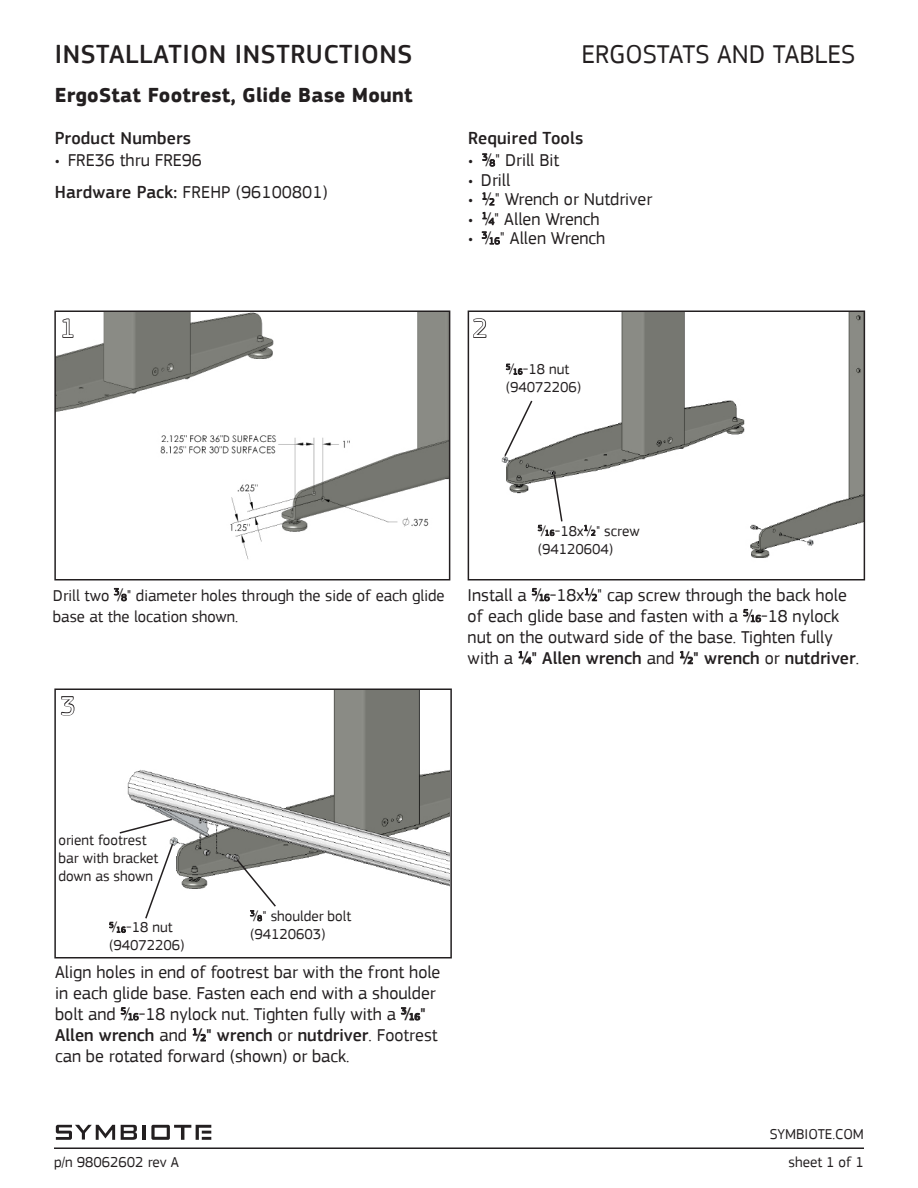
<style>
.page{position:relative;width:918px;height:1188px;background:#fff}
.page>*{position:absolute;margin:0;border:0;box-sizing:border-box;transform-origin:0 0}
.t1{font:500 27px "PF Square Sans Pro";letter-spacing:.02em;color:#231f20}
.t2{font:27px "PF Square Sans Pro";color:#231f20}
.t3{font:27px "PF Square Sans Pro";color:#fff}
._5-Product_Name_14PT{font:700 21px "PF Square Sans Pro";letter-spacing:.01em;color:#231f20}
._6-Product_Number_12{font:18px/21px "PF Square Sans Pro";color:#231f20}
._6-Product_Number_12-2{font:500 18px "PF Square Sans Pro";letter-spacing:.01em;color:#231f20}
.t4{font:16.5px/21px "PF Square Sans Pro";color:#231f20}
._7-Parts_10PT{font:15px/18px "PF Square Sans Pro";color:#231f20}
._4-Footer_Right_10PT{font:15px "PF Square Sans Pro";color:#231f20}
.s1{font-weight:500}
.s2{font-size:9.9px}
.s3{font-size:8.25px}
.s4{font-size:18px}
.s5{font-weight:500;font-size:9.9px}
</style>
<div class="page">
<hr style="left:54px;top:1147px;width:810px;height:2px;background:#231f20">
<svg style="left:121px;top:1125px;width:16px;height:15px"></svg>
<hr style="left:143px;top:1125px;width:3px;height:15px;background:#231f20">
<svg style="left:56px;top:1125px;width:59px;height:15px"></svg>
<svg style="left:151px;top:1125px;width:60px;height:15px"></svg>
<svg style="left:482px;top:154px;width:13px;height:12px"></svg>
<svg style="left:483px;top:193px;width:11px;height:12px"></svg>
<svg style="left:483px;top:212px;width:11px;height:13px"></svg>
<svg style="left:482px;top:232px;width:18px;height:12px"></svg>
<img style="left:57px;top:313px;width:390px;height:247px">
<div style="left:54px;top:310px;width:396px;height:270px;border:2px solid #231f20"></div>
<img style="left:501px;top:313px;width:361px;height:245px">
<div style="left:468px;top:310px;width:397px;height:270px;border:2px solid #231f20"></div>
<img style="left:123px;top:691px;width:326px;height:243px">
<div style="left:54px;top:688px;width:398px;height:270px;border:2px solid #231f20"></div>
<svg style="left:62px;top:318px;width:12px;height:21px"></svg>
<svg style="left:472px;top:310px;width:15px;height:28px"></svg>
<svg style="left:60px;top:696px;width:15px;height:20px"></svg>
<svg style="left:114px;top:588px;width:13px;height:13px"></svg>
<svg style="left:532px;top:587px;width:18px;height:14px"></svg>
<svg style="left:585px;top:588px;width:12px;height:13px"></svg>
<svg style="left:743px;top:608px;width:18px;height:14px"></svg>
<svg style="left:519px;top:651px;width:12px;height:13px"></svg>
<svg style="left:680px;top:651px;width:13px;height:13px"></svg>
<svg style="left:121px;top:1007px;width:18px;height:13px"></svg>
<svg style="left:401px;top:1007px;width:19px;height:13px"></svg>
<svg style="left:193px;top:1028px;width:13px;height:13px"></svg>
<svg style="left:144px;top:842px;width:31px;height:78px"></svg>
<svg style="left:235px;top:858px;width:42px;height:63px"></svg>
<svg style="left:109px;top:920px;width:17px;height:13px"></svg>
<svg style="left:584px;top:525px;width:11px;height:11px"></svg>
<svg style="left:506px;top:362px;width:16px;height:13px"></svg>
<svg style="left:538px;top:473px;width:26px;height:63px"></svg>
<svg style="left:503px;top:399px;width:31px;height:59px"></svg>
<svg style="left:119px;top:818px;width:55px;height:17px"></svg>
<h1 class="t1" style="left:55px;top:39px;width:359px">INSTALLATION INSTRUCTIONS</h1>
<p class="t2" style="left:581px;top:39px;width:276px">ERGOSTATS AND TABLES</p>
<p class="_5-Product_Name_14PT" style="left:55px;top:83px;width:359px">ErgoStat Footrest, Glide Base Mount</p>
<p class="_6-Product_Number_12-2" style="left:55px;top:128px;width:138px">Product Numbers</p>
<p class="_6-Product_Number_12" style="left:55px;top:150px;width:149px">• FRE36 thru FRE96</p>
<p class="_6-Product_Number_12" style="left:55px;top:182px;width:275px"><span class="s1">Hardware Pack:</span> FREHP (96100801)</p>
<p class="_6-Product_Number_12-2" style="left:468px;top:128px;width:117px">Required Tools</p>
<p class="_6-Product_Number_12" style="left:468px;top:150px;width:93px">• <sup>3</sup>⁄<span class="s2">8</span>" Drill Bit</p>
<p class="_6-Product_Number_12" style="left:468px;top:169px;width:44px">• Drill</p>
<p class="_6-Product_Number_12" style="left:468px;top:189px;width:186px">• <sup>1</sup>⁄<span class="s2">2</span>" Wrench or Nutdriver</p>
<p class="_6-Product_Number_12" style="left:468px;top:208px;width:133px">• <sup>1</sup>⁄<span class="s2">4</span>" Allen Wrench</p>
<p class="_6-Product_Number_12" style="left:468px;top:228px;width:139px">• <sup>3</sup>⁄<span class="s2">16</span>" Allen Wrench</p>
<p class="t3" style="left:60px;top:312px;width:17px">1</p>
<p class="t3" style="left:472px;top:312px;width:17px">2</p>
<p class="_7-Parts_10PT" style="left:506px;top:360px;width:65px"><sup>5</sup>⁄<span class="s3">16</span>-18 nut</p>
<p class="_7-Parts_10PT" style="left:506px;top:378px;width:77px">(94072206)</p>
<p class="_7-Parts_10PT" style="left:538px;top:522px;width:104px"><sup>5</sup>⁄<span class="s3">16</span>-18x<sup>1</sup>⁄<span class="s3">2</span>" screw</p>
<p class="_7-Parts_10PT" style="left:538px;top:540px;width:77px">(94120604)</p>
<p class="t4" style="left:53px;top:585px;width:393px">Drill two <sup>3</sup><span class="s4">⁄</span><span class="s2">8</span>" diameter holes through the side of each glide base at the location shown.</p>
<p class="_6-Product_Number_12" style="left:468px;top:584px;width:393px">Install a <sup>5</sup>⁄<span class="s2">16</span>-18x<sup>1</sup>⁄<span class="s2">2</span>" cap screw through the back hole of each glide base and fasten with a <sup>5</sup>⁄<span class="s2">16</span>-18 nylock nut on the outward side of the base. Tighten fully with a <sup>1</sup><span class="s1">⁄</span><span class="s5">4</span><span class="s1">" Allen wrench</span> and <sup>1</sup><span class="s1">⁄</span><span class="s5">2</span><span class="s1">" wrench</span> or <span class="s1">nutdriver</span>.</p>
<p class="t3" style="left:60px;top:690px;width:17px">3</p>
<p class="_7-Parts_10PT" style="left:58px;top:831px;width:101px">orient footrest bar with bracket down as shown</p>
<p class="_7-Parts_10PT" style="left:109px;top:919px;width:65px"><sup>5</sup>⁄<span class="s3">16</span>-18 nut</p>
<p class="_7-Parts_10PT" style="left:109px;top:937px;width:77px">(94072206)</p>
<p class="_7-Parts_10PT" style="left:250px;top:907px;width:103px"><sup>3</sup>⁄<span class="s3">8</span>" shoulder bolt</p>
<p class="_7-Parts_10PT" style="left:250px;top:925px;width:77px">(94120603)</p>
<p class="_6-Product_Number_12" style="left:55px;top:962px;width:387px">Align holes in end of footrest bar with the front hole in each glide base. Fasten each end with a shoulder bolt and <sup>5</sup>⁄<span class="s2">16</span>-18 nylock nut. Tighten fully with a <sup>3</sup><span class="s1">⁄</span><span class="s5">16</span><span class="s1">" Allen wrench</span> and <sup>1</sup><span class="s1">⁄</span><span class="s5">2</span><span class="s1">" wrench</span> or <span class="s1">nutdriver</span>. Footrest can be rotated forward (shown) or back.</p>
<p class="_7-Parts_10PT" style="left:770px;top:1125px;width:96px">SYMBIOTE.COM</p>
<p class="_7-Parts_10PT" style="left:54px;top:1153px;width:127px">p/n 98062602 rev A</p>
<p class="_4-Footer_Right_10PT" style="left:788px;top:1153px;width:77px">sheet 1 of 1</p>
</div>
